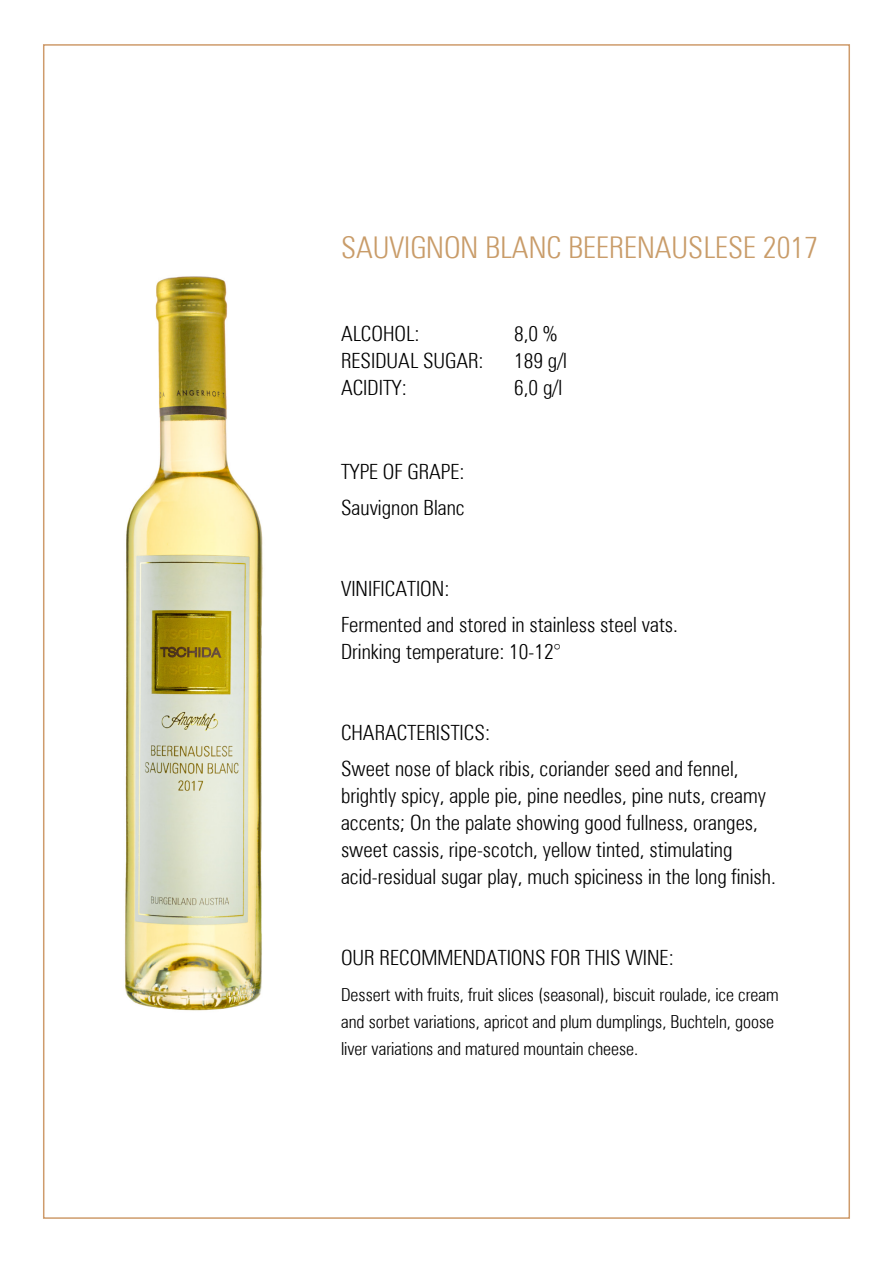
<style>
.page{position:relative;width:893px;height:1263px;background:#fff}
.page>*{position:absolute;margin:0;border:0;box-sizing:border-box;transform-origin:0 0}
.t1{font:300 condensed 30px "Zurich BT";color:#c99c69}
.t2{font:300 condensed 21px/27px "Zurich BT";color:#000}
.t3{font:300 condensed 18px/27px "Zurich BT";color:#000}
</style>
<div class="page">
<img style="left:124px;top:276px;width:139px;height:735px">
<p class="t1" style="left:341px;top:229px;width:478px">SAUVIGNON BLANC BEERENAUSLESE 2017</p>
<p class="t2" style="left:341px;top:320px;width:80px">ALCOHOL:</p>
<p class="t2" style="left:341px;top:347px;width:144px">RESIDUAL SUGAR:</p>
<p class="t2" style="left:341px;top:374px;width:67px">ACIDITY:</p>
<p class="t2" style="left:341px;top:458px;width:125px">TYPE OF GRAPE:</p>
<p class="t2" style="left:341px;top:494px;width:125px">Sauvignon Blanc</p>
<p class="t2" style="left:514px;top:320px;width:44px">8,0 %</p>
<p class="t2" style="left:514px;top:347px;width:54px">189 g/l</p>
<p class="t2" style="left:514px;top:374px;width:49px">6,0 g/l</p>
<p class="t2" style="left:341px;top:575px;width:110px">VINIFICATION:</p>
<p class="t2" style="left:341px;top:611px;width:339px">Fermented and stored in stainless steel vats.</p>
<p class="t2" style="left:341px;top:638px;width:221px">Drinking temperature: 10-12°</p>
<p class="t2" style="left:341px;top:719px;width:151px">CHARACTERISTICS:</p>
<p class="t2" style="left:341px;top:755px;width:436px">Sweet nose of black ribis, coriander seed and fennel, brightly spicy, apple pie, pine needles, pine nuts, creamy accents; On the palate showing good fullness, oranges, sweet cassis, ripe-scotch, yellow tinted, stimulating acid-residual sugar play, much spiciness in the long finish.</p>
<p class="t2" style="left:341px;top:944px;width:334px">OUR RECOMMENDATIONS FOR THIS WINE:</p>
<p class="t3" style="left:341px;top:981px;width:439px">Dessert with fruits, fruit slices (seasonal), biscuit roulade, ice cream and sorbet variations, apricot and plum dumplings, Buchteln, goose liver variations and matured mountain cheese.</p>
</div>
